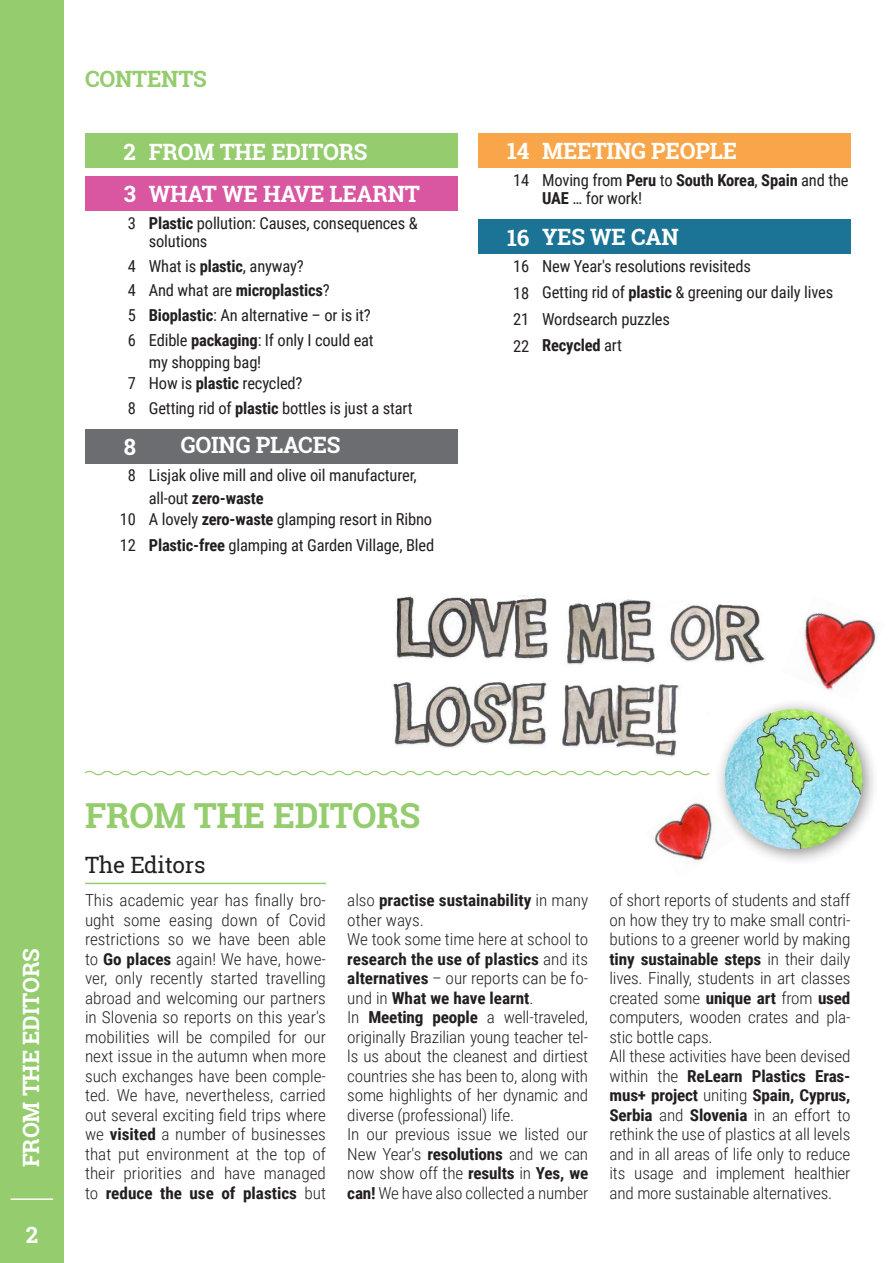
<style>
.page{position:relative;width:893px;height:1263px;background:#fff}
.page>*{position:absolute;margin:0;border:0;box-sizing:border-box;transform-origin:0 0}
.Naslov_mali{font:700 34.5px "Roboto Slab";letter-spacing:-.01em;color:#94cc6e}
.Naslov_mali-2{font:700 22.5px "Roboto Slab";letter-spacing:-.01em;color:#fff}
.Stran{font:700 22.5px "Roboto Slab";letter-spacing:-.01em;color:#fff}
.Podpis{font:22.5px "Roboto Slab";letter-spacing:-.01em;color:#231f20}
.Naslov_veliki{font:700 22.5px "Roboto Slab";letter-spacing:-.01em;color:#94cc6e}
.Besedilo{font:300 16.5px/19.5px "Roboto Condensed";letter-spacing:-.01em;color:#231f20;text-align:justify;scale:1.04 1}
.Prvi_odstavek{font:16.5px/18px "Roboto Condensed";letter-spacing:-.01em;color:#231f20}
.Prvi_odstavek-2{font:700 16.5px "Roboto Condensed";letter-spacing:-.01em;color:#231f20}
.Besedilo-2{font:700 16.5px/19.5px "Roboto Condensed";color:#231f20;scale:1.04 1}
.s1{font-weight:700}
.s2{font-weight:400}
.s3{font-weight:300}
</style>
<div class="page">
<div style="left:0;top:0;width:64px;height:1263px;background:#94cc6e"></div>
<hr style="left:11px;top:1198px;width:42px;height:2px;background:#fff">
<hr style="left:85px;top:883px;width:241px;height:1px;background:#94cc6e">
<div style="left:85px;top:134px;width:372px;height:34px;background:#94cc6e"></div>
<div style="left:478px;top:219px;width:372px;height:34px;background:#1b7395"></div>
<div style="left:85px;top:176px;width:372px;height:34px;background:#d957a0"></div>
<div style="left:85px;top:429px;width:372px;height:34px;background:#6c6d70"></div>
<div style="left:478px;top:134px;width:372px;height:34px;background:#f9a64a"></div>
<svg style="left:84px;top:770px;width:626px;height:6px"></svg>
<img style="left:393px;top:595px;width:373px;height:162px">
<div style="left:714px;top:698px;width:166px;height:168px;background:#231f20;opacity:.5"></div>
<img style="left:725px;top:709px;width:138px;height:140px">
<img style="left:782px;top:612px;width:98px;height:89px">
<img style="left:653px;top:792px;width:82px;height:74px">
<p class="Naslov_veliki" style="left:85px;top:64px;width:123px">CONTENTS</p>
<p class="Naslov_mali-2" style="left:124px;top:136px;width:14px">2</p>
<p class="Naslov_mali-2" style="left:149px;top:136px;width:220px">FROM THE EDITORS</p>
<p class="Naslov_mali-2" style="left:124px;top:179px;width:14px">3</p>
<p class="Naslov_mali-2" style="left:149px;top:179px;width:273px">WHAT WE HAVE LEARNT</p>
<p class="Prvi_odstavek" style="left:128px;top:213px;width:10px">3</p>
<p class="Prvi_odstavek" style="left:149px;top:213px;width:270px"><span class="s1">Plastic</span> pollution: Causes, consequences &amp; solutions</p>
<p class="Prvi_odstavek" style="left:128px;top:256px;width:10px">4</p>
<p class="Prvi_odstavek" style="left:149px;top:256px;width:156px">What is <span class="s1">plastic</span>, anyway?</p>
<p class="Prvi_odstavek" style="left:128px;top:281px;width:10px">4</p>
<p class="Prvi_odstavek" style="left:128px;top:306px;width:10px">5</p>
<p class="Prvi_odstavek-2" style="left:149px;top:279px;width:182px"><span class="s2">And what are</span> microplastics<span class="s2">?</span></p>
<p class="Prvi_odstavek" style="left:149px;top:306px;width:224px"><span class="s1">Bioplastic</span>: An alternative – or is it?</p>
<p class="Prvi_odstavek" style="left:128px;top:330px;width:10px">6</p>
<p class="Prvi_odstavek" style="left:149px;top:330px;width:226px">Edible <span class="s1">packaging</span>: If only I could eat</p>
<p class="Prvi_odstavek" style="left:149px;top:353px;width:114px">my shopping bag!</p>
<p class="Prvi_odstavek" style="left:128px;top:373px;width:10px">7</p>
<p class="Prvi_odstavek" style="left:128px;top:398px;width:10px">8</p>
<p class="Prvi_odstavek" style="left:149px;top:373px;width:155px">How is <span class="s1">plastic</span> recycled?</p>
<p class="Prvi_odstavek" style="left:149px;top:398px;width:265px">Getting rid of <span class="s1">plastic</span> bottles is just a start</p>
<p class="Naslov_mali-2" style="left:124px;top:431px;width:14px">8</p>
<p class="Stran" style="left:181px;top:430px;width:161px">GOING PLACES</p>
<p class="Prvi_odstavek" style="left:128px;top:466px;width:10px">8</p>
<p class="Prvi_odstavek" style="left:149px;top:466px;width:269px">Lisjak olive mill and olive oil manufacturer,</p>
<p class="Prvi_odstavek-2" style="left:149px;top:486px;width:116px"><span class="s2">all-out</span> zero-waste</p>
<p class="Prvi_odstavek" style="left:120px;top:509px;width:18px">10</p>
<p class="Prvi_odstavek" style="left:149px;top:509px;width:285px">A lovely <span class="s1">zero-waste</span> glamping resort in Ribno</p>
<p class="Prvi_odstavek" style="left:120px;top:535px;width:18px">12</p>
<p class="Prvi_odstavek" style="left:149px;top:535px;width:287px"><span class="s1">Plastic-free</span> glamping at Garden Village, Bled</p>
<p class="Naslov_mali-2" style="left:507px;top:136px;width:24px">14</p>
<p class="Naslov_mali-2" style="left:542px;top:136px;width:196px">MEETING PEOPLE</p>
<p class="Prvi_odstavek" style="left:513px;top:170px;width:18px">14</p>
<p class="Prvi_odstavek" style="left:542px;top:170px;width:308px">Moving from <span class="s1">Peru</span> to <span class="s1">South Korea</span>, <span class="s1">Spain</span> and the<br><span class="s1">UAE</span> … for work!</p>
<p class="Naslov_mali-2" style="left:507px;top:222px;width:24px">16</p>
<p class="Naslov_mali-2" style="left:542px;top:222px;width:138px">YES WE CAN</p>
<p class="Prvi_odstavek" style="left:513px;top:257px;width:18px">16</p>
<p class="Prvi_odstavek" style="left:513px;top:283px;width:18px">18</p>
<p class="Prvi_odstavek" style="left:513px;top:310px;width:18px">21</p>
<p class="Prvi_odstavek" style="left:513px;top:336px;width:18px">22</p>
<p class="Prvi_odstavek" style="left:542px;top:256px;width:210px">New Year's resolutions revisiteds</p>
<p class="Prvi_odstavek" style="left:542px;top:283px;width:293px">Getting rid of <span class="s1">plastic</span> &amp; greening our daily lives</p>
<p class="Prvi_odstavek" style="left:542px;top:309px;width:129px">Wordsearch puzzles</p>
<p class="Prvi_odstavek-2" style="left:542px;top:334px;width:81px">Recycled <span class="s2">art</span></p>
<p class="Stran" style="left:16px;top:1167px;width:220px;rotate:-90deg">FROM THE EDITORS</p>
<p class="Stran" style="left:26px;top:1219px;width:14px">2</p>
<p class="Naslov_mali" style="left:85px;top:792px;width:337px">FROM THE EDITORS</p>
<p class="Podpis" style="left:85px;top:849px;width:122px">The Editors</p>
<p class="Besedilo" style="left:85px;top:890px;width:233px">This academic year has finally bro&shy;ught some easing down of Covid restrictions so we have been able to <span class="s1">Go places</span> again! We have, howe&shy;ver, only recently started travelling abroad and welcoming our partners in Slovenia so reports on this year's mobilities will be compiled for our next issue in the autumn when more such exchanges have been comple&shy;ted. We have, nevertheless, carried out several exciting field trips where we <span class="s1">visited</span> a number of businesses that put environment at the top of their priorities and have managed to <span class="s1">reduce the use of plastics</span> but</p>
<p class="Besedilo-2" style="left:347px;top:890px;width:233px"><span class="s3">also</span> practise sustainability <span class="s3">in many other ways.</span></p>
<p class="Besedilo" style="left:347px;top:929px;width:233px">We took some time here at school to <span class="s1">research the use of plastics</span> and its <span class="s1">alternatives</span> – our reports can be fo&shy;und in <span class="s1">What we have learnt</span>.</p>
<p class="Besedilo" style="left:347px;top:1007px;width:233px">In <span class="s1">Meeting people</span> a well-traveled, originally Brazilian young teacher tel&shy;ls us about the cleanest and dirtiest countries she has been to, along with some highlights of her dynamic and diverse (professional) life.</p>
<p class="Besedilo" style="left:347px;top:1124px;width:233px">In our previous issue we listed our New Year's <span class="s1">resolutions</span> and we can now show off the <span class="s1">results</span> in <span class="s1">Yes, we can!</span> We have also collected a number</p>
<p class="Besedilo" style="left:609px;top:890px;width:233px">of short reports of students and staff on how they try to make small contri&shy;butions to a greener world by making <span class="s1">tiny sustainable steps</span> in their daily lives. Finally, students in art classes created some <span class="s1">unique art</span> from <span class="s1">used </span>computers, wooden crates and pla&shy;stic bottle caps.</p>
<p class="Besedilo" style="left:609px;top:1046px;width:233px">All these activities have been devised within the <span class="s1">ReLearn Plastics Eras&shy;mus+ project</span> uniting <span class="s1">Spain, Cyprus, Serbia</span> and <span class="s1">Slovenia</span> in an effort to rethink the use of plastics at all levels and in all areas of life only to reduce its usage and implement healthier and more sustainable alternatives.</p>
</div>
